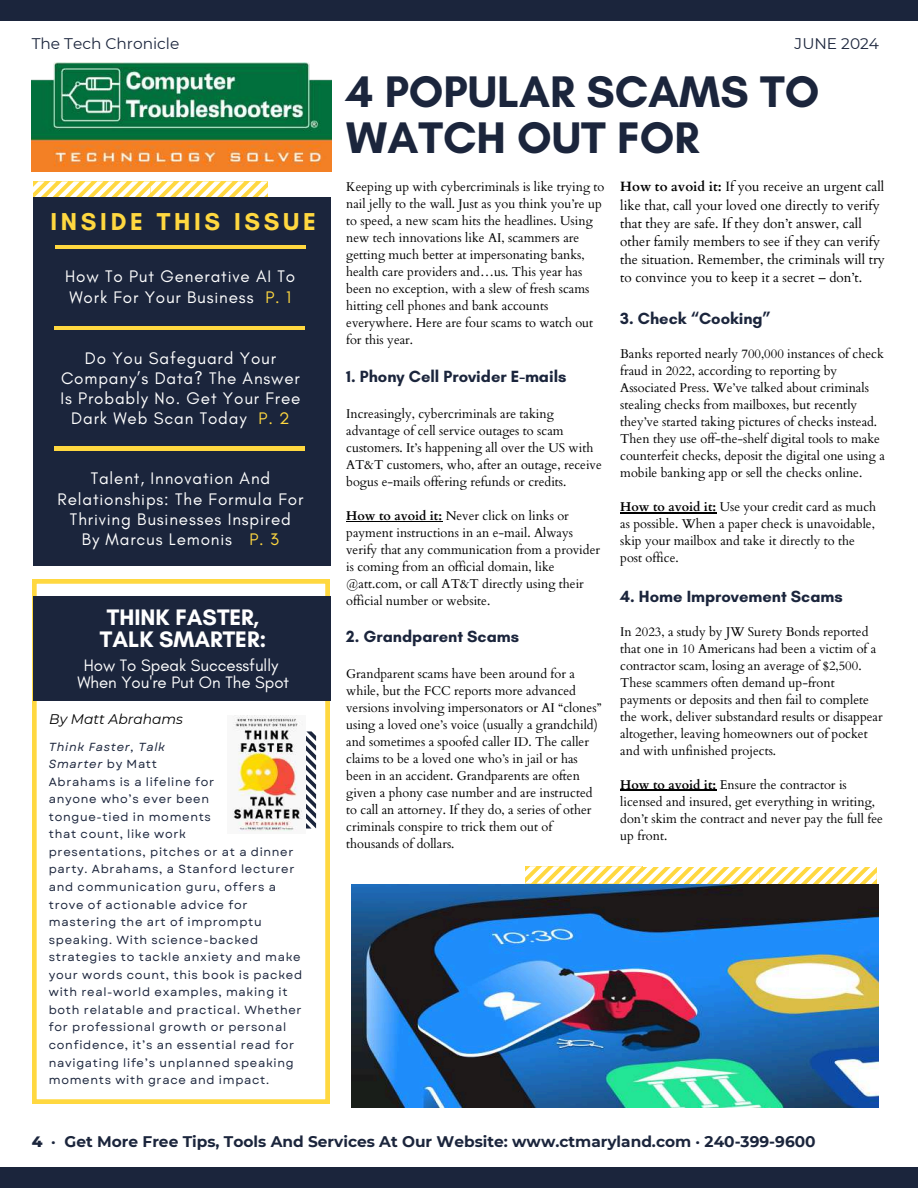
<style>
.page{position:relative;width:918px;height:1188px;background:#fff}
.page>*{position:absolute;margin:0;border:0;box-sizing:border-box;transform-origin:0 0}
.t1{font:700 45px/45px "Glacial Indifference";color:#1b253c}
.t2{font:700 24.9px "Glacial Indifference";letter-spacing:.15em;color:#ffd840}
.t3{font:700 22.8px/22.2px "Glacial Indifference";color:#fff;text-align:center}
.t4{font:17.1px/20.2px "Glacial Indifference";letter-spacing:.05em;color:#fff;text-align:center}
.t5{font:16.8px/17px "Glacial Indifference";color:#fff;text-align:center}
.t6{font:700 16.5px "Glacial Indifference";color:#1b253c}
.t7{font:700 15.45px "Montserrat";color:#1b253c}
.t8{font:15.45px "Montserrat";color:#1b253c}
.t9{font:italic 13.95px "Montserrat";color:#000}
.t10{font:13.5px/18px "Cardo";color:#000}
.t11{font:12.75px/17px "Cardo";color:#000}
.t12{font:11.7px/17.5px "Garet";letter-spacing:.06em;color:#1b253c}
.s1{font-weight:700}
.s2{color:#ffd840}
.s3{font-style:italic}
.s4{font-weight:800}
</style>
<div class="page">
<div style="left:0;top:1px;width:918px;height:20px;background:#1b253c"></div>
<div style="left:0;top:1168px;width:918px;height:20px;background:#1b253c"></div>
<svg style="left:525px;top:866px;width:352px;height:18px"></svg>
<img style="left:351px;top:884px;width:528px;height:223px">
<svg style="left:32px;top:579px;width:298px;height:524px"></svg>
<div style="left:33px;top:596px;width:297px;height:104px;background:#1b253c"></div>
<svg style="left:306px;top:732px;width:10px;height:97px"></svg>
<svg style="left:33px;top:181px;width:235px;height:16px"></svg>
<div style="left:33px;top:197px;width:298px;height:368px;background:#1b253c"></div>
<hr style="left:55px;top:245px;width:250px;height:4px;background:#ffd840">
<hr style="left:54px;top:326px;width:250px;height:4px;background:#ffd840">
<hr style="left:54px;top:447px;width:251px;height:3px;background:#ffd840">
<img style="left:227px;top:715px;width:79px;height:118px">
<img style="left:32px;top:63px;width:299px;height:109px">
<hr style="left:346px;top:521px;width:96px;height:1px;background:#000">
<hr style="left:620px;top:512px;width:96px;height:1px;background:#000">
<hr style="left:620px;top:790px;width:96px;height:1px;background:#000">
<p class="t8" style="left:32px;top:34px;width:149px">The Tech Chronicle</p>
<p class="t8" style="left:795px;top:34px;width:86px">JUNE 2024</p>
<h1 class="t1" style="left:346px;top:69px;width:475px">4 POPULAR SCAMS TO<br>WATCH OUT FOR</h1>
<p class="t11" style="left:346px;top:178px;width:260px">Keeping up with cybercriminals is like trying to nail jelly to the wall. Just as you think you’re up to speed, a new scam hits the headlines. Using new tech innovations like AI, scammers are getting much better at impersonating banks, health care providers and…us. This year has been no exception, with a slew of fresh scams hitting cell phones and bank accounts everywhere. Here are four scams to watch out for this year.</p>
<p class="t6" style="left:346px;top:366px;width:222px">1. Phony Cell Provider E-mails</p>
<p class="t11" style="left:346px;top:405px;width:257px">Increasingly, cybercriminals are taking advantage of cell service outages to scam customers. It’s happening all over the US with AT&amp;T customers, who, after an outage, receive bogus e-mails offering refunds or credits.</p>
<p class="t11" style="left:346px;top:507px;width:255px"><span class="s1">How to avoid it:</span> Never click on links or payment instructions in an e-mail. Always verify that any communication from a provider is coming from an official domain, like @att.com, or call AT&amp;T directly using their official number or website.</p>
<p class="t6" style="left:346px;top:626px;width:174px">2. Grandparent Scams</p>
<p class="t11" style="left:346px;top:665px;width:257px">Grandparent scams have been around for a while, but the FCC reports more advanced versions involving impersonators or AI “clones” using a loved one’s voice (usually a grandchild) and sometimes a spoofed caller ID. The caller claims to be a loved one who’s in jail or has been in an accident. Grandparents are often given a phony case number and are instructed to call an attorney. If they do, a series of other criminals conspire to trick them out of thousands of dollars.</p>
<p class="t10" style="left:620px;top:178px;width:266px"><span class="s1">How to avoid it:</span> If you receive an urgent call like that, call your loved one directly to verify that they are safe. If they don’t answer, call other family members to see if they can verify the situation. Remember, the criminals will try to convince you to keep it a secret – don’t.</p>
<p class="t6" style="left:620px;top:309px;width:152px">3. Check “Cooking”</p>
<p class="t11" style="left:620px;top:346px;width:266px">Banks reported nearly 700,000 instances of check fraud in 2022, according to reporting by Associated Press. We’ve talked about criminals stealing checks from mailboxes, but recently they’ve started taking pictures of checks instead.<br>Then they use off-the-shelf digital tools to make counterfeit checks, deposit the digital one using a mobile banking app or sell the checks online.</p>
<p class="t11" style="left:620px;top:499px;width:257px"><span class="s1">How to avoid it:</span> Use your credit card as much as possible. When a paper check is unavoidable, skip your mailbox and take it directly to the post office.</p>
<p class="t6" style="left:620px;top:586px;width:224px">4. Home Improvement Scams</p>
<p class="t11" style="left:620px;top:623px;width:264px">In 2023, a study by JW Surety Bonds reported that one in 10 Americans had been a victim of a contractor scam, losing an average of $2,500.<br>These scammers often demand up-front payments or deposits and then fail to complete the work, deliver substandard results or disappear altogether, leaving homeowners out of pocket and with unfinished projects.</p>
<p class="t11" style="left:620px;top:776px;width:264px"><span class="s1">How to avoid it:</span> Ensure the contractor is licensed and insured, get everything in writing, don’t skim the contract and never pay the full fee up front.</p>
<h2 class="t2" style="left:50px;top:207px;width:267px">INSIDE THIS ISSUE</h2>
<h3 class="t4" style="left:65px;top:266px;width:232px;text-align:left">How To Put Generative AI To<br>Work For Your Business <span class="s2">P. 1</span></h3>
<h3 class="t4" style="left:60px;top:348px;width:242px">Do You Safeguard Your<br>Company’s Data? The Answer<br>Is Probably No. Get Your Free<br>Dark Web Scan Today <span class="s2">P. 2</span></h3>
<h3 class="t4" style="left:58px;top:468px;width:247px">Talent, Innovation And<br>Relationships: The Formula For<br>Thriving Businesses Inspired<br>By Marcus Lemonis <span class="s2">P. 3</span></h3>
<h3 class="t3" style="left:100px;top:606px;width:168px">THINK FASTER,<br>TALK SMARTER:</h3>
<h3 class="t5" style="left:77px;top:656px;width:213px">How To Speak Successfully<br>When You're Put On The Spot</h3>
<p class="t9" style="left:49px;top:711px;width:135px">By Matt Abrahams</p>
<p class="t12" style="left:49px;top:738px;width:255px"><span class="s3">Think Faster, Talk<br>Smarter</span> by Matt<br>Abrahams is a lifeline for<br>anyone who’s ever been<br>tongue-tied in moments<br>that count, like work<br>presentations, pitches or at a dinner party. Abrahams, a Stanford lecturer and communication guru, offers a trove of actionable advice for mastering the art of impromptu speaking. With science-backed strategies to tackle anxiety and make your words count, this book is packed with real-world examples, making it both relatable and practical. Whether for professional growth or personal confidence, it’s an essential read for navigating life’s unplanned speaking moments with grace and impact.</p>
<p class="t7" style="left:32px;top:1132px;width:785px"><span class="s4">4</span> · Get More Free Tips, Tools And Services At Our Website: www.ctmaryland.com · 240-399-9600</p>
</div>
